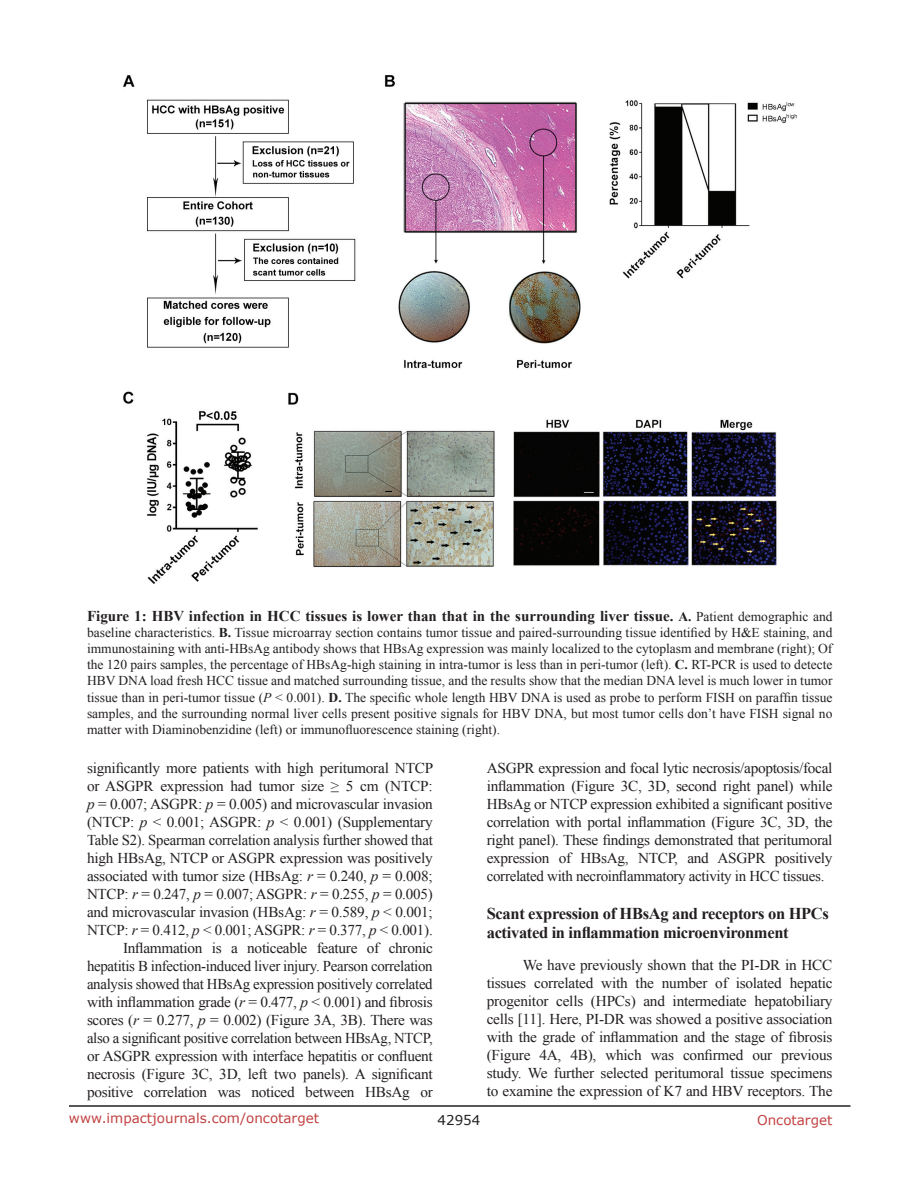
<style>
.page{position:relative;width:918px;height:1188px;background:#fff}
.page>*{position:absolute;margin:0;border:0;box-sizing:border-box;transform-origin:0 0}
.t1{font:700 16.5px/19.8px "Times New Roman";letter-spacing:-.02em;color:#231f20}
.t2{font:15px/18px "Times New Roman";letter-spacing:-.02em;color:#231f20;text-align:justify}
.t3{font:700 15px "Times New Roman";color:#231f20}
.t4{font:13.5px/16.2px "Times New Roman";color:#231f20;text-align:justify}
.t5{font:13.5px "Verdana";color:#c24141}
.t6{font:13.5px "Verdana";color:#231f20}
.s1{font-size:13.5px}
.s2{font-weight:400;font-size:13.5px}
.s3{font-weight:700}
.s4{font-style:italic}
</style>
<div class="page">
<hr style="left:69px;top:1105px;width:781px;height:2px;background:#231f20">
<img style="left:123px;top:76px;width:673px;height:507px">
<p class="t3" style="left:87px;top:605px;width:747px">Figure 1: HBV infection in HCC tissues is lower than that in the surrounding liver tissue. <span class="s1">A.</span> <span class="s2">Patient demographic and</span></p>
<p class="t4" style="left:87px;top:624px;width:747px">baseline characteristics. <span class="s3">B.</span> Tissue microarray section contains tumor tissue and paired-surrounding tissue identified by H&amp;E staining, and immunostaining with anti-HBsAg antibody shows that HBsAg expression was mainly localized to the cytoplasm and membrane (right); Of the 120 pairs samples, the percentage of HBsAg-high staining in intra-tumor is less than in peri-tumor (left). <span class="s3">C.</span> RT-PCR is used to detecte HBV DNA load fresh HCC tissue and matched surrounding tissue, and the results show that the median DNA level is much lower in tumor tissue than in peri-tumor tissue ( <span class="s4">P</span> &lt; 0.001). <span class="s3">D.</span> The specific whole length HBV DNA is used as probe to perform FISH on paraffin tissue samples, and the surrounding normal liver cells present positive signals for HBV DNA, but most tumor cells don’t have FISH signal no matter with Diaminobenzidine (left) or immunofluorescence staining (right).</p>
<p class="t2" style="left:87px;top:759px;width:348px;text-align:right">significantly more patients with high peritumoral NTCP or ASGPR expression had tumor size ≥ 5 cm (NTCP: <span class="s4">p</span> = 0.007; ASGPR: <span class="s4">p</span> = 0.005) and microvascular invasion (NTCP: <span class="s4">p</span> &lt; 0.001; ASGPR: <span class="s4">p</span> &lt; 0.001) (Supplementary Table S2). Spearman correlation analysis further showed that high HBsAg, NTCP or ASGPR expression was positively associated with tumor size (HBsAg: <span class="s4">r</span> = 0.240, <span class="s4">p</span> = 0.008; NTCP: <span class="s4">r</span> = 0.247, <span class="s4">p</span> = 0.007; ASGPR: <span class="s4">r</span> = 0.255, <span class="s4">p</span> = 0.005) and microvascular invasion (HBsAg: <span class="s4">r</span> = 0.589, <span class="s4">p</span> &lt; 0.001; NTCP: <span class="s4">r</span> = 0.412, <span class="s4">p</span> &lt; 0.001; ASGPR: <span class="s4">r</span> = 0.377, <span class="s4">p</span> &lt; 0.001).<br>Inflammation is a noticeable feature of chronic hepatitis B infection-induced liver injury. Pearson correlation analysis showed that HBsAg expression positively correlated with inflammation grade ( <span class="s4">r</span> = 0.477, <span class="s4">p</span> &lt; 0.001) and fibrosis scores ( <span class="s4">r</span> = 0.277, <span class="s4">p</span> = 0.002) (Figure 3A , 3B ). There was also a significant positive correlation between HBsAg, NTCP, or ASGPR expression with interface hepatitis or confluent necrosis (Figure 3C , 3D , left two panels). A significant positive correlation was noticed between HBsAg or</p>
<p class="t2" style="left:487px;top:759px;width:347px">ASGPR expression and focal lytic necrosis/apoptosis/focal inflammation (Figure 3C , 3D , second right panel) while HBsAg or NTCP expression exhibited a significant positive correlation with portal inflammation (Figure 3C , 3D , the right panel). These findings demonstrated that peritumoral expression of HBsAg, NTCP, and ASGPR positively correlated with necroinflammatory activity in HCC tissues.</p>
<p class="t1" style="left:487px;top:903px;width:344px">Scant expression of HBsAg and receptors on HPCs activated in inflammation microenvironment</p>
<p class="t2" style="left:487px;top:956px;width:347px;text-indent:36px">We have previously shown that the PI-DR in HCC tissues correlated with the number of isolated hepatic progenitor cells (HPCs) and intermediate hepatobiliary cells [ 11 ]. Here, PI-DR was showed a positive association with the grade of inflammation and the stage of fibrosis (Figure 4A , 4B ), which was confirmed our previous study. We further selected peritumoral tissue specimens to examine the expression of K7 and HBV receptors. The</p>
<p class="t5" style="left:69px;top:1110px;width:252px">www.impactjournals.com/oncotarget</p>
<p class="t6" style="left:438px;top:1111px;width:44px">42954</p>
<p class="t5" style="left:757px;top:1111px;width:77px">Oncotarget</p>
</div>
